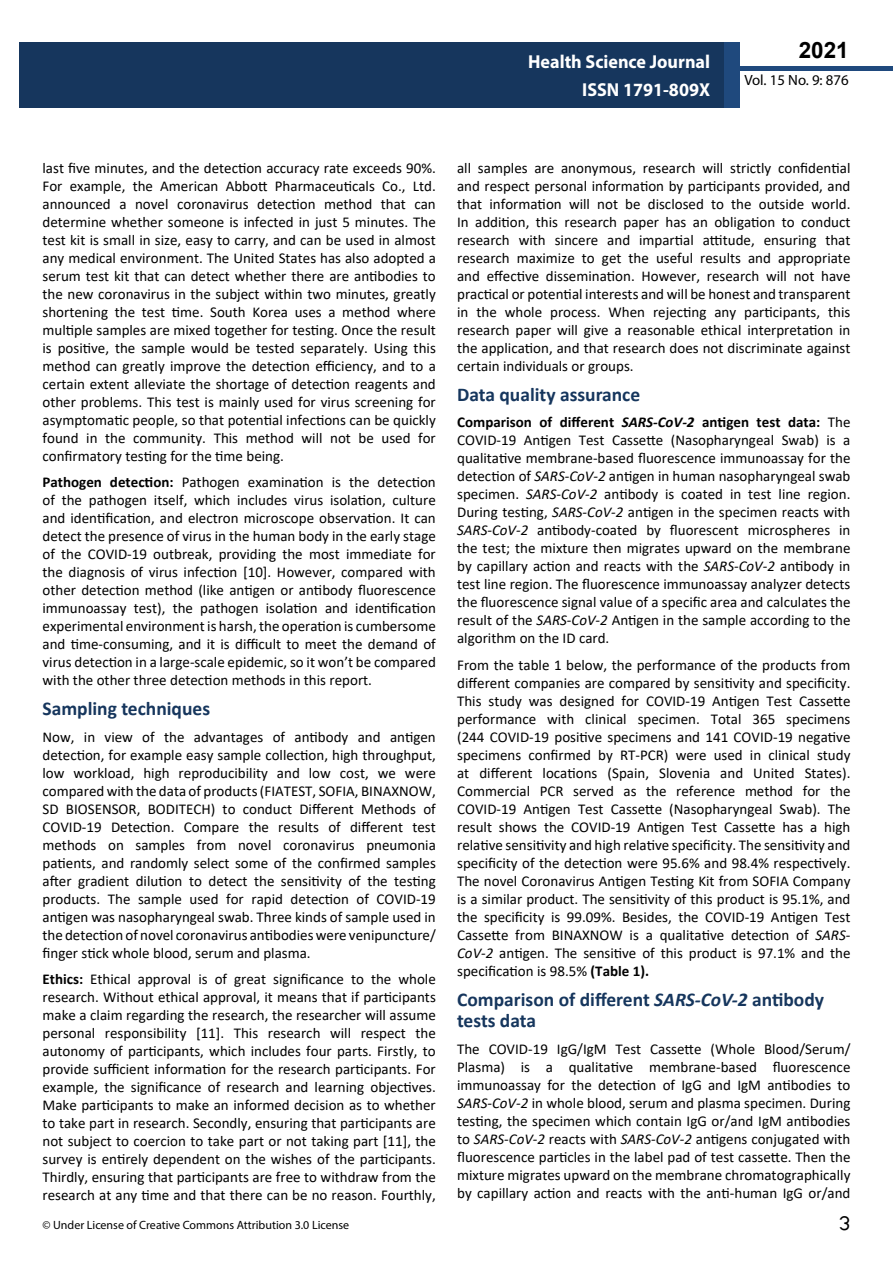
<style>
.page{position:relative;width:893px;height:1263px;background:#fff}
.page>*{position:absolute;margin:0;border:0;box-sizing:border-box;transform-origin:0 0}
.t1{font:25.5px "Tunga";color:#000}
.t2{font:700 22.5px "Arial";color:#000}
.t3{font:700 19.5px/21.5px "Calibri";color:#16365d}
.t4{font:700 18.75px/27.2px "Myriad Pro";color:#fff;text-align:right;scale:.96 1}
.t5{font:15px/18px "Calibri";color:#000;text-align:justify}
.t6{font:14.85px "Myriad Pro";color:#000}
.t7{font:12px "Myriad Pro";color:#000}
.s1{font-weight:700}
.s2{font-weight:700;font-style:italic}
.s3{font-style:italic}
</style>
<div class="page">
<div style="left:722px;top:66px;width:171px;height:5px;background:#1f497d"></div>
<div style="left:19px;top:42px;width:706px;height:66px;background:#16365d"></div>
<div style="left:725px;top:42px;width:15px;height:66px;background:#1f497d"></div>
<p class="t4" style="left:528px;top:48px;width:191px">Health Science Journal<br>ISSN 1791-809X</p>
<h2 class="t2" style="left:799px;top:35px;width:52px">2021</h2>
<p class="t6" style="left:744px;top:71px;width:106px">Vol. 15 No. 9: 876</p>
<p class="t5" style="left:43px;top:158px;width:395px">last five minutes, and the detection accuracy rate exceeds 90%.<br>For example, the American Abbott Pharmaceuticals Co., Ltd. announced a novel coronavirus detection method that can determine whether someone is infected in just 5 minutes. The test kit is small in size, easy to carry, and can be used in almost any medical environment. The United States has also adopted a serum test kit that can detect whether there are antibodies to the new coronavirus in the subject within two minutes, greatly shortening the test time. South Korea uses a method where multiple samples are mixed together for testing. Once the result is positive, the sample would be tested separately. Using this method can greatly improve the detection efficiency, and to a certain extent alleviate the shortage of detection reagents and other problems. This test is mainly used for virus screening for asymptomatic people, so that potential infections can be quickly found in the community. This method will not be used for confirmatory testing for the time being.</p>
<p class="t5" style="left:43px;top:473px;width:395px"><span class="s1">Pathogen detection:</span> Pathogen examination is the detection of the pathogen itself, which includes virus isolation, culture and identification, and electron microscope observation. It can detect the presence of virus in the human body in the early stage of the COVID-19 outbreak, providing the most immediate for the diagnosis of virus infection [10]. However, compared with other detection method (like antigen or antibody fluorescence immunoassay test), the pathogen isolation and identification experimental environment is harsh, the operation is cumbersome and time-consuming, and it is difficult to meet the demand of virus detection in a large-scale epidemic, so it won’t be compared with the other three detection methods in this report.</p>
<h3 class="t3" style="left:43px;top:698px;width:169px">Sampling techniques</h3>
<p class="t5" style="left:43px;top:727px;width:395px">Now, in view of the advantages of antibody and antigen detection, for example easy sample collection, high throughput, low workload, high reproducibility and low cost, we were compared with the data of products (FIATEST, SOFIA, BINAXNOW, SD BIOSENSOR, BODITECH) to conduct Different Methods of COVID-19 Detection. Compare the results of different test methods on samples from novel coronavirus pneumonia patients, and randomly select some of the confirmed samples after gradient dilution to detect the sensitivity of the testing products. The sample used for rapid detection of COVID-19 antigen was nasopharyngeal swab. Three kinds of sample used in the detection of novel coronavirus antibodies were venipuncture/ finger stick whole blood, serum and plasma.</p>
<p class="t5" style="left:43px;top:970px;width:395px"><span class="s1">Ethics:</span> Ethical approval is of great significance to the whole research. Without ethical approval, it means that if participants make a claim regarding the research, the researcher will assume personal responsibility [11]. This research will respect the autonomy of participants, which includes four parts. Firstly, to provide sufficient information for the research participants. For example, the significance of research and learning objectives.<br>Make participants to make an informed decision as to whether to take part in research. Secondly, ensuring that participants are not subject to coercion to take part or not taking part [11], the survey is entirely dependent on the wishes of the participants.<br>Thirdly, ensuring that participants are free to withdraw from the research at any time and that there can be no reason. Fourthly,</p>
<p class="t7" style="left:43px;top:1218px;width:308px">© Under License of Creative Commons Attribution 3.0 License</p>
<p class="t5" style="left:457px;top:158px;width:395px">all samples are anonymous, research will strictly confidential and respect personal information by participants provided, and that information will not be disclosed to the outside world.<br>In addition, this research paper has an obligation to conduct research with sincere and impartial attitude, ensuring that research maximize to get the useful results and appropriate and effective dissemination. However, research will not have practical or potential interests and will be honest and transparent in the whole process. When rejecting any participants, this research paper will give a reasonable ethical interpretation in the application, and that research does not discriminate against certain individuals or groups.</p>
<h3 class="t3" style="left:457px;top:383px;width:185px">Data quality assurance</h3>
<p class="t5" style="left:457px;top:413px;width:395px"><span class="s1">Comparison of different</span> <span class="s2">SARS-CoV-2</span> <span class="s1">antigen test data:</span> The COVID-19 Antigen Test Cassette (Nasopharyngeal Swab) is a qualitative membrane-based fluorescence immunoassay for the detection of <span class="s3">SARS-CoV-2</span> antigen in human nasopharyngeal swab specimen. <span class="s3">SARS-CoV-2</span> antibody is coated in test line region.<br>During testing, <span class="s3">SARS-CoV-2</span> antigen in the specimen reacts with <span class="s3">SARS-CoV-2</span> antibody-coated by fluorescent microspheres in the test; the mixture then migrates upward on the membrane by capillary action and reacts with the <span class="s3">SARS-CoV-2</span> antibody in test line region. The fluorescence immunoassay analyzer detects the fluorescence signal value of a specific area and calculates the result of the <span class="s3">SARS-CoV-2</span> Antigen in the sample according to the algorithm on the ID card.</p>
<p class="t5" style="left:457px;top:655px;width:395px">From the table 1 below, the performance of the products from different companies are compared by sensitivity and specificity.<br>This study was designed for COVID-19 Antigen Test Cassette performance with clinical specimen. Total 365 specimens (244 COVID-19 positive specimens and 141 COVID-19 negative specimens confirmed by RT-PCR) were used in clinical study at different locations (Spain, Slovenia and United States).<br>Commercial PCR served as the reference method for the COVID-19 Antigen Test Cassette (Nasopharyngeal Swab). The result shows the COVID-19 Antigen Test Cassette has a high relative sensitivity and high relative specificity. The sensitivity and specificity of the detection were 95.6% and 98.4% respectively.<br>The novel Coronavirus Antigen Testing Kit from SOFIA Company is a similar product. The sensitivity of this product is 95.1%, and the specificity is 99.09%. Besides, the COVID-19 Antigen Test Cassette from BINAXNOW is a qualitative detection of <span class="s3">SARS-CoV-2</span> antigen. The sensitive of this product is 97.1% and the specification is 98.5% <span class="s1">(Table 1).</span></p>
<h3 class="t3" style="left:457px;top:988px;width:369px">Comparison of different <span class="s3">SARS-CoV-2</span> antibody tests data</h3>
<p class="t5" style="left:457px;top:1039px;width:395px">The COVID-19 IgG/IgM Test Cassette (Whole Blood/Serum/ Plasma) is a qualitative membrane-based fluorescence immunoassay for the detection of IgG and IgM antibodies to <span class="s3">SARS-CoV-2</span> in whole blood, serum and plasma specimen. During testing, the specimen which contain IgG or/and IgM antibodies to <span class="s3">SARS-CoV-2</span> reacts with <span class="s3">SARS-CoV-2</span> antigens conjugated with fluorescence particles in the label pad of test cassette. Then the mixture migrates upward on the membrane chromatographically by capillary action and reacts with the anti-human IgG or/and</p>
<h1 class="t1" style="left:839px;top:1206px;width:13px">3</h1>
</div>
